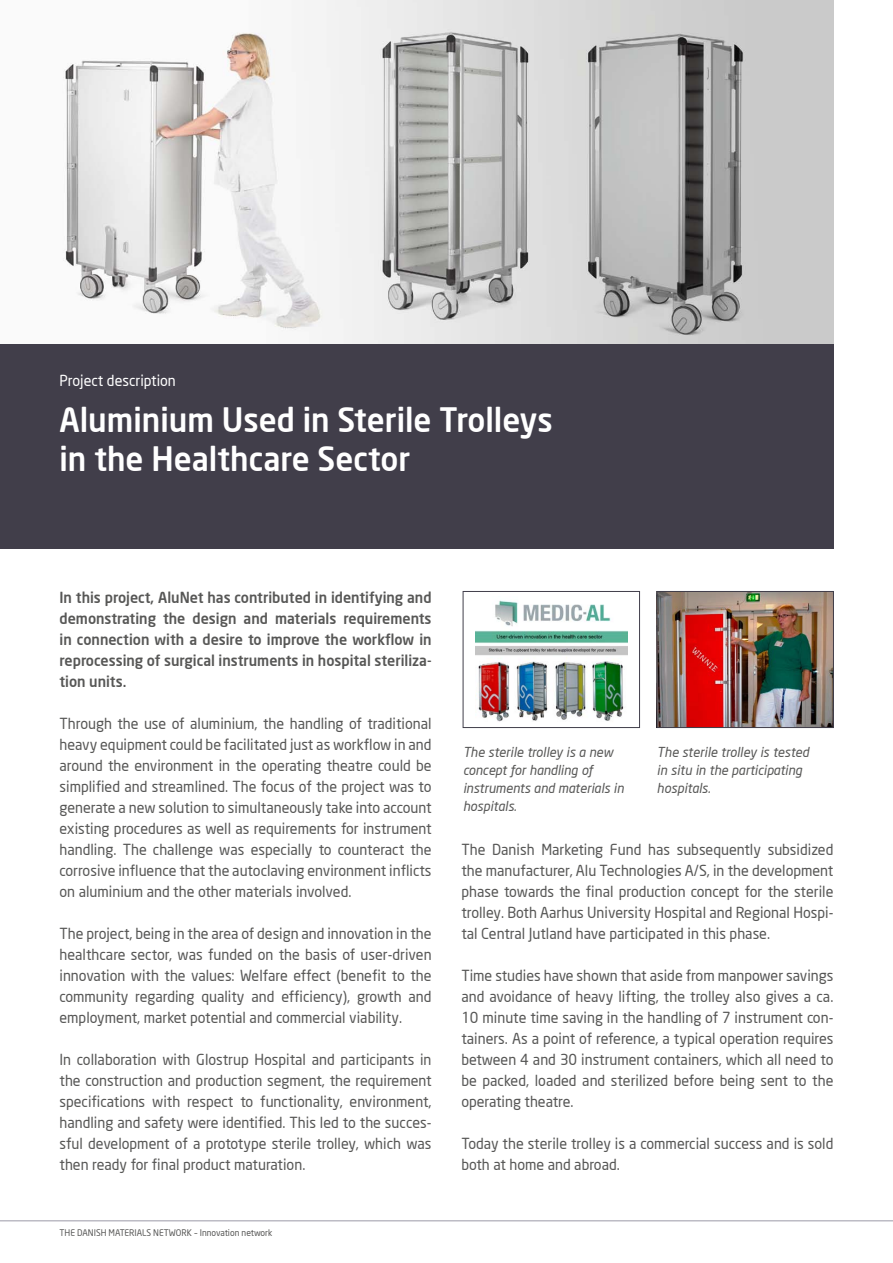
<style>
.page{position:relative;width:893px;height:1263px;background:#fff}
.page>*{position:absolute;margin:0;border:0;box-sizing:border-box;transform-origin:0 0}
.t1{font:500 33px/39.6px "Neo Sans";color:#fff;scale:.95 1}
.t2{font:15px/21px "Neo Sans";color:#575756;text-align:justify;scale:.95 1}
.t3{font:500 15px/21px "Neo Sans";color:#575756;text-align:justify;scale:.95 1}
.t4{font:15px "Neo Sans";color:#fff;scale:.95 1}
.t5{font:italic 13.5px/18px "Neo Sans";color:#575756;scale:.95 1}
.t6{font:9px "Neo Sans";color:#575756;scale:.95 1}
</style>
<div class="page">
<img style="left:63px;top:0;width:770px;height:344px">
<hr style="left:892px;top:210px;width:1px;height:632px;background:#413e4a">
<div style="left:0;top:344px;width:833px;height:205px;background:#413e4a"></div>
<img style="left:475px;top:600px;width:153px;height:122px">
<div style="left:463px;top:591px;width:177px;height:137px;border:1px solid #413e4a"></div>
<img style="left:659px;top:593px;width:173px;height:133px">
<div style="left:657px;top:591px;width:177px;height:137px;border:1px solid #413e4a"></div>
<hr style="left:0;top:1220px;width:893px;height:1px;background:#9b9aa7">
<p class="t4" style="left:60px;top:371px;width:124px">Project description</p>
<h1 class="t1" style="left:60px;top:399px;width:521px">Aluminium Used in Sterile Trolleys in the Healthcare Sector</h1>
<p class="t3" style="left:60px;top:586px;width:393px">In this project, AluNet has contributed in identifying and demonstrating the design and materials requirements in connection with a desire to improve the workflow in reprocessing of surgical instruments in hospital steriliza&shy;tion units.</p>
<p class="t2" style="left:60px;top:712px;width:393px">Through the use of aluminium, the handling of traditional heavy equipment could be facilitated just as workflow in and around the environment in the operating theatre could be simplified and streamlined. The focus of the project was to generate a new solution to simultaneously take into account existing procedures as well as requirements for instrument handling. The challenge was especially to counteract the corrosive influence that the autoclaving environment inflicts on aluminium and the other materials involved.</p>
<p class="t2" style="left:60px;top:922px;width:393px">The project, being in the area of design and innovation in the healthcare sector, was funded on the basis of user-driven innovation with the values: Welfare effect (benefit to the community regarding quality and efficiency), growth and employment, market potential and commercial viability.</p>
<p class="t2" style="left:60px;top:1048px;width:393px">In collaboration with Glostrup Hospital and participants in the construction and production segment, the requirement specifications with respect to functionality, environment, handling and safety were identified. This led to the succes&shy;sful development of a prototype sterile trolley, which was then ready for final product maturation.</p>
<p class="t6" style="left:60px;top:1227px;width:30px">The Danis</p>
<p class="t6" style="left:101px;top:1227px;width:21px">h Materia</p>
<p class="t6" style="left:142px;top:1227px;width:139px">ls Network – Innovation network</p>
<p class="t5" style="left:463px;top:743px;width:171px">The sterile trolley is a new concept for handling of instruments and materials in hospitals.</p>
<p class="t5" style="left:657px;top:743px;width:162px">The sterile trolley is tested in situ in the participating hospitals.</p>
<p class="t2" style="left:461px;top:838px;width:393px">The Danish Marketing Fund has subsequently subsidized the manufacturer, Alu Technologies A/S, in the development phase towards the final production concept for the sterile trolley. Both Aarhus University Hospital and Regional Hospi&shy;tal Central Jutland have participated in this phase.</p>
<p class="t2" style="left:461px;top:964px;width:393px">Time studies have shown that aside from manpower savings and avoidance of heavy lifting, the trolley also gives a ca.<br>10 minute time saving in the handling of 7 instrument con&shy;tainers. As a point of reference, a typical operation requires between 4 and 30 instrument containers, which all need to be packed, loaded and sterilized before being sent to the operating theatre.</p>
<p class="t2" style="left:461px;top:1132px;width:393px">Today the sterile trolley is a commercial success and is sold both at home and abroad.</p>
</div>
